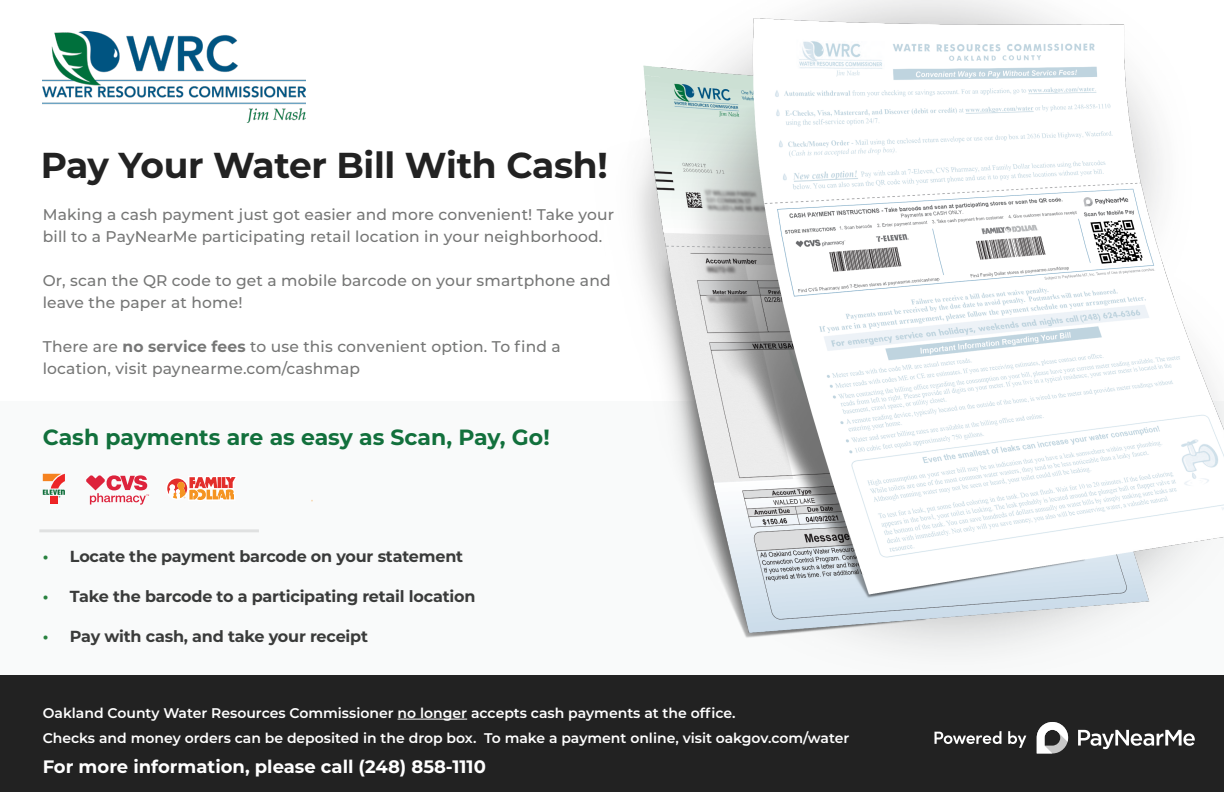
<style>
.page{position:relative;width:1224px;height:792px;background:#fff}
.page>*{position:absolute;margin:0;border:0;box-sizing:border-box;transform-origin:0 0}
.t1{font:700 36px "Montserrat";letter-spacing:-.01em;color:#222}
.t2{font:700 22px "Montserrat";color:#12703c}
.t3{font:700 18px "Montserrat";color:#fff}
.t4{font:700 16px "Montserrat";letter-spacing:-.01em;color:#3a3b3a}
.t5{font:500 15.6px/22px "Montserrat";letter-spacing:.01em;color:#3a3b3a}
.t6{font:600 14px/25.2px "Montserrat";color:#fff}
.s1{font-weight:700}
.s2{color:#28813e}
</style>
<div class="page">
<div style="left:0;top:402px;width:1224px;height:366px;background:#f9fafa"></div>
<div style="left:0;top:675px;width:1224px;height:117px;background:#222"></div>
<img style="left:305px;top:0;width:919px;height:648px">
<hr style="left:398px;top:719px;width:69px;height:1px;background:#fff">
<hr style="left:39px;top:529px;width:220px;height:3px;background:#7e7d7d">
<img style="left:42px;top:32px;width:263px;height:91px">
<svg style="left:935px;top:731px;width:66px;height:13px"></svg>
<svg style="left:1008px;top:731px;width:18px;height:17px"></svg>
<svg style="left:1037px;top:722px;width:31px;height:31px"></svg>
<svg style="left:1078px;top:730px;width:117px;height:19px"></svg>
<svg style="left:86px;top:475px;width:63px;height:30px"></svg>
<svg style="left:167px;top:477px;width:69px;height:23px"></svg>
<div style="left:50px;top:496px;width:8px;height:7px;background:#ed2626"></div>
<svg style="left:43px;top:474px;width:22px;height:24px"></svg>
<p class="t1" style="left:41px;top:139px;width:569px">Pay Your Water Bill With Cash!</p>
<p class="t5" style="left:43px;top:203px;width:573px">Making a cash payment just got easier and more convenient! Take your bill to a PayNearMe participating retail location in your neighborhood.</p>
<p class="t5" style="left:43px;top:269px;width:569px">Or, scan the QR code to get a mobile barcode on your smartphone and leave the paper at home!</p>
<p class="t5" style="left:43px;top:335px;width:520px">There are <span class="s1">no service fees</span> to use this convenient option. To find a location, visit paynearme.com/cashmap</p>
<p class="t2" style="left:43px;top:421px;width:508px">Cash payments are as easy as Scan, Pay, Go!</p>
<p class="t4" style="left:43px;top:545px;width:422px"><span class="s2">•</span> Locate the payment barcode on your statement</p>
<p class="t4" style="left:43px;top:585px;width:434px"><span class="s2">•</span> Take the barcode to a participating retail location</p>
<p class="t4" style="left:43px;top:625px;width:327px"><span class="s2">•</span> Pay with cash, and take your receipt</p>
<p class="t6" style="left:43px;top:700px;width:808px">Oakland County Water Resources Commissioner no longer accepts cash payments at the office.<br>Checks and money orders can be deposited in the drop box. To make a payment online, visit oakgov.com/water</p>
<p class="t3" style="left:43px;top:754px;width:445px">For more information, please call (248) 858-1110</p>
</div>
